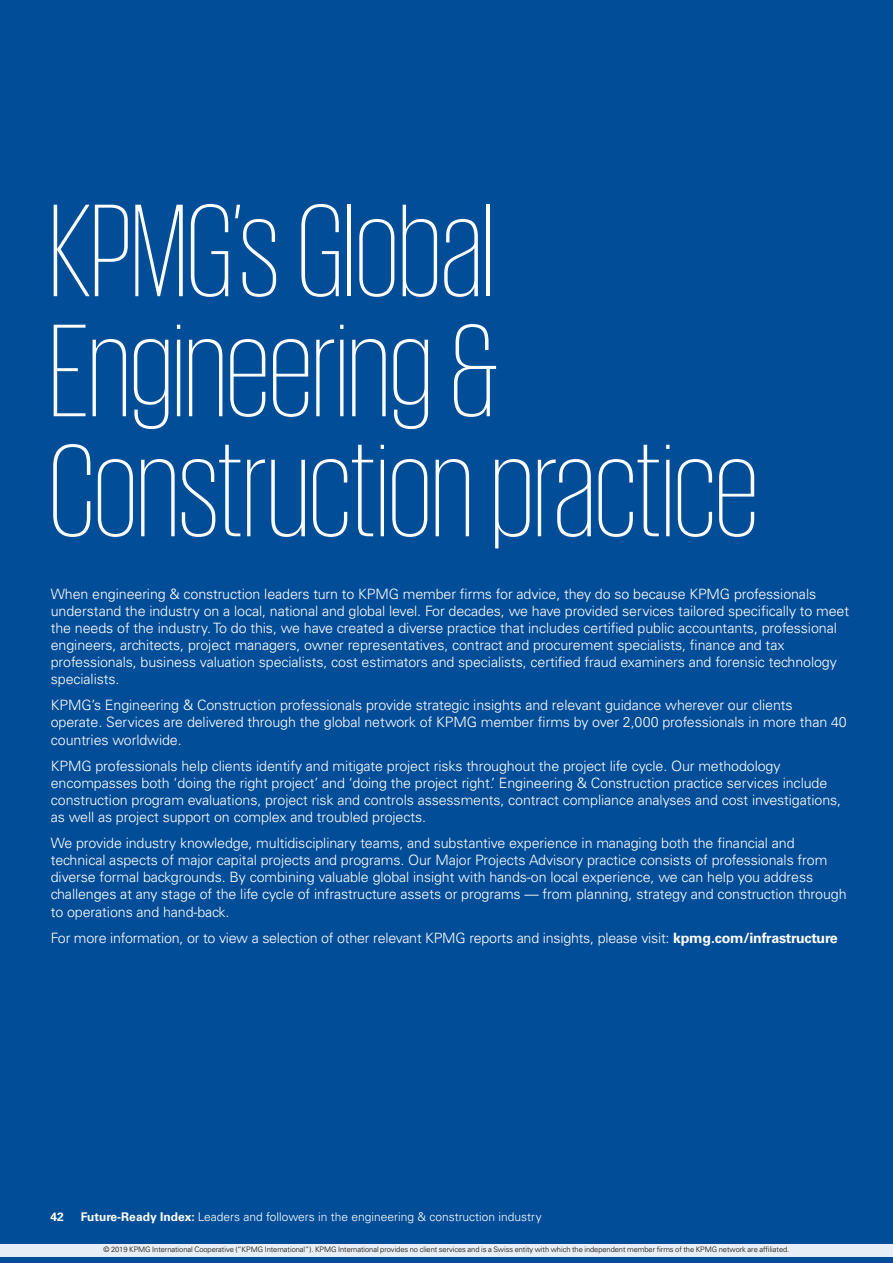
<style>
.page{position:relative;width:893px;height:1263px;background:#014d97}
.page>*{position:absolute;margin:0;border:0;box-sizing:border-box;transform-origin:0 0}
.t1{font:200 135px/120px "KPMG";color:#fff}
.t2{font:300 14.25px/17.1px "Univers LT Std";letter-spacing:-.005em;color:#fff}
.t3{font:300 12px "Univers LT Std";color:#fff}
.t4{font:700 12px "Univers LT Std";color:#fff}
.t5{font:300 7.5px "Univers LT Std";letter-spacing:-.005em;color:#231f20}
.s1{font-weight:700}
</style>
<div class="page">
<div style="left:0;top:1244px;width:893px;height:12px;background:#e7eef5"></div>
<h1 class="t1" style="left:49px;top:188px;width:710px">KPMG’s Global<br>Engineering &amp;<br>Construction practice</h1>
<p class="t2" style="left:51px;top:585px;width:800px">When engineering &amp; construction leaders turn to KPMG member firms for advice, they do so because KPMG professionals understand the industry on a local, national and global level. For decades, we have provided services tailored specifically to meet the needs of the industry. To do this, we have created a diverse practice that includes certified public accountants, professional engineers, architects, project managers, owner representatives, contract and procurement specialists, finance and tax professionals, business valuation specialists, cost estimators and specialists, certified fraud examiners and forensic technology specialists.</p>
<p class="t2" style="left:51px;top:697px;width:797px">KPMG’s Engineering &amp; Construction professionals provide strategic insights and relevant guidance wherever our clients operate. Services are delivered through the global network of KPMG member firms by over 2,000 professionals in more than 40 countries worldwide.</p>
<p class="t2" style="left:51px;top:757px;width:792px">KPMG professionals help clients identify and mitigate project risks throughout the project life cycle. Our methodology encompasses both ‘doing the right project’ and ‘doing the project right.’ Engineering &amp; Construction practice services include construction program evaluations, project risk and controls assessments, contract compliance analyses and cost investigations, as well as project support on complex and troubled projects.</p>
<p class="t2" style="left:51px;top:834px;width:797px">We provide industry knowledge, multidisciplinary teams, and substantive experience in managing both the financial and technical aspects of major capital projects and programs. Our Major Projects Advisory practice consists of professionals from diverse formal backgrounds. By combining valuable global insight with hands-on local experience, we can help you address challenges at any stage of the life cycle of infrastructure assets or programs — from planning, strategy and construction through to operations and hand-back.</p>
<p class="t2" style="left:51px;top:929px;width:788px">For more information, or to view a selection of other relevant KPMG reports and insights, please visit: <span class="s1">kpmg.com/infrastructure</span></p>
<p class="t4" style="left:50px;top:1210px;width:15px">42</p>
<p class="t3" style="left:81px;top:1210px;width:462px"><span class="s1">Future-Ready Index:</span> Leaders and followers in the engineering &amp; construction industry</p>
<p class="t5" style="left:104px;top:1245px;width:687px">© 2019 KPMG International Cooperative (“KPMG International”). KPMG International provides no client services and is a Swiss entity with which the independent member firms of the KPMG network are affiliated.</p>
</div>
